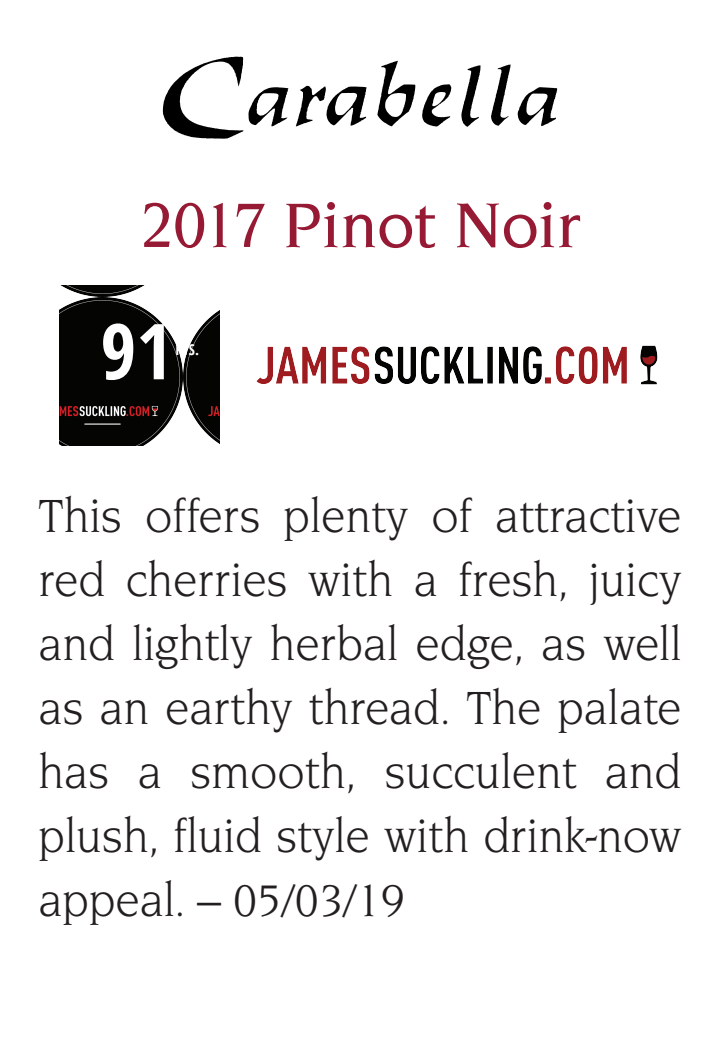
<style>
.page{position:relative;width:720px;height:1058px;background:#fff}
.page>*{position:absolute;margin:0;border:0;box-sizing:border-box;transform-origin:0 0}
.t1{font:700 condensed 77.2px "Open Sans";color:#fff}
.t2{font:500 68px "Novarese";letter-spacing:-.015em;color:#971a35}
.t3{font:48px/64px "Novarese ITC";color:#231f20;text-align:justify}
.t4{font:48px "Novarese";color:#231f20}
.t5{font:700 condensed 14.8px "Open Sans";color:#fff}
.s1{font-family:"Novarese ITC"}
</style>
<div class="page">
<svg style="left:491px;top:65px;width:19px;height:61px"></svg>
<svg style="left:461px;top:65px;width:19px;height:62px"></svg>
<svg style="left:422px;top:84px;width:29px;height:43px"></svg>
<svg style="left:295px;top:86px;width:71px;height:41px"></svg>
<svg style="left:377px;top:61px;width:38px;height:65px"></svg>
<svg style="left:162px;top:56px;width:126px;height:83px"></svg>
<svg style="left:517px;top:87px;width:39px;height:39px"></svg>
<svg style="left:60px;top:285px;width:160px;height:160px;fill:#040503"></svg>
<img style="left:256px;top:345px;width:402px;height:40px">
<h2 class="t2" style="left:140px;top:187px;width:441px">2017 Pinot Noir</h2>
<h1 class="t1" style="left:100px;top:297px;width:73px">91</h1>
<p class="t5" style="left:175px;top:339px;width:25px">PTS.</p>
<p class="t3" style="left:39px;top:485px;width:644px">This offers plenty of attractive red cherries with a fresh, juicy and lightly herbal edge, as well as an earthy thread. The palate has a smooth, succulent and plush, fluid style with drink-now</p>
<p class="t4" style="left:39px;top:874px;width:367px"><span class="s1">appeal.</span> – 05/03/19</p>
</div>
